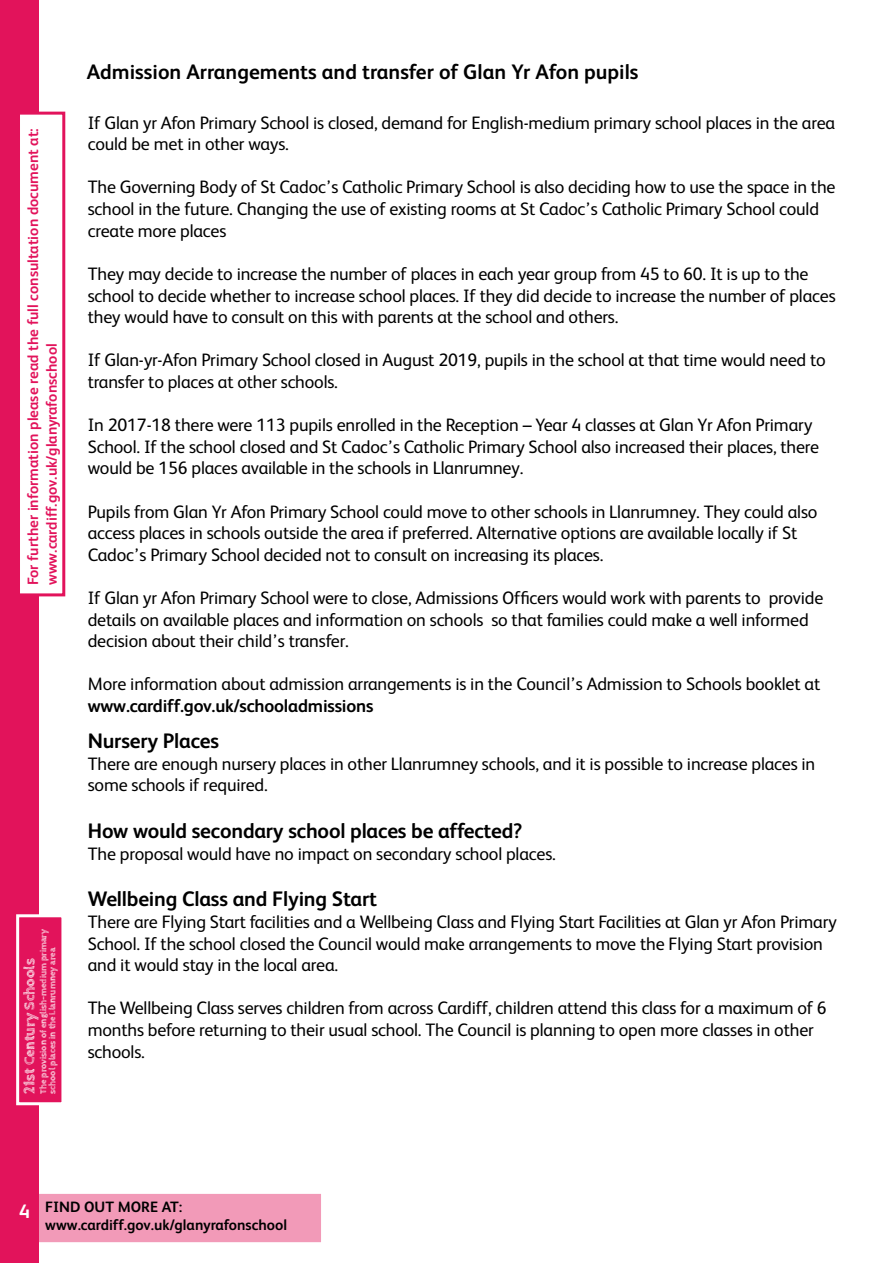
<style>
.page{position:relative;width:893px;height:1263px;background:#fff}
.page>*{position:absolute;margin:0;border:0;box-sizing:border-box;transform-origin:0 0}
.t1{font:700 21px "FS Albert";letter-spacing:-.01em;color:#000}
.t2{font:700 19.5px "FS Albert";color:#fff}
.t3{font:18px/21.6px "FS Albert";letter-spacing:-.01em;color:#000}
.t4{font:700 15px "FS Albert";color:#e2135b}
.t5{font:700 15px "FS Albert";color:#000}
.t6{font:700 14.85px "Cabin Sketch";color:#fff}
.t7{font:700 9px/9px "Cabin Sketch";color:#fff}
.s1{font-weight:700}
</style>
<div class="page">
<div style="left:0;top:0;width:39px;height:1263px;background:#e2135b"></div>
<div style="left:16px;top:914px;width:48px;height:191px;background:#e2135b;border:3px solid #fff"></div>
<div style="left:36px;top:1194px;width:285px;height:48px;background:#f29ab8"></div>
<div style="left:17px;top:112px;width:48px;height:484px;background:#fff;border:3px solid #e2135b"></div>
<p class="t4" style="left:23px;top:585px;width:459px;rotate:-90deg">For further information please read the full consultation document at:</p>
<p class="t4" style="left:42px;top:585px;width:243px;rotate:-90deg">www.cardiff.gov.uk/glanyrafonschool</p>
<p class="t7" style="left:39px;top:1094px;width:166px;rotate:-90deg">The provision of english-medium primary school places in the Llanrumney area</p>
<p class="t6" style="left:21px;top:1094px;width:137px;rotate:-90deg">21st Century Schools</p>
<p class="t1" style="left:87px;top:57px;width:553px">Admission Arrangements and transfer of Glan Yr Afon pupils</p>
<p class="t3" style="left:88px;top:111px;width:749px">If Glan yr Afon Primary School is closed, demand for English-medium primary school places in the area could be met in other ways.</p>
<p class="t3" style="left:88px;top:176px;width:749px">The Governing Body of St Cadoc’s Catholic Primary School is also deciding how to use the space in the school in the future. Changing the use of existing rooms at St Cadoc’s Catholic Primary School could create more places</p>
<p class="t3" style="left:88px;top:262px;width:749px">They may decide to increase the number of places in each year group from 45 to 60. It is up to the school to decide whether to increase school places. If they did decide to increase the number of places they would have to consult on this with parents at the school and others.</p>
<p class="t3" style="left:88px;top:348px;width:739px">If Glan-yr-Afon Primary School closed in August 2019, pupils in the school at that time would need to transfer to places at other schools.</p>
<p class="t3" style="left:88px;top:413px;width:733px">In 2017-18 there were 113 pupils enrolled in the Reception – Year 4 classes at Glan Yr Afon Primary<br>School. If the school closed and St Cadoc’s Catholic Primary School also increased their places, there would be 156 places available in the schools in Llanrumney.</p>
<p class="t3" style="left:88px;top:500px;width:731px">Pupils from Glan Yr Afon Primary School could move to other schools in Llanrumney. They could also access places in schools outside the area if preferred. Alternative options are available locally if St<br>Cadoc’s Primary School decided not to consult on increasing its places.</p>
<p class="t3" style="left:88px;top:586px;width:737px">If Glan yr Afon Primary School were to close, Admissions Officers would work with parents to provide details on available places and information on schools so that families could make a well informed decision about their child’s transfer.</p>
<p class="t3" style="left:88px;top:672px;width:734px">More information about admission arrangements is in the Council’s Admission to Schools booklet at <span class="s1">www.cardiff.gov.uk/schooladmissions</span></p>
<p class="t1" style="left:88px;top:726px;width:133px">Nursery Places</p>
<p class="t3" style="left:88px;top:752px;width:729px">There are enough nursery places in other Llanrumney schools, and it is possible to increase places in some schools if required.</p>
<p class="t1" style="left:88px;top:816px;width:436px">How would secondary school places be affected?</p>
<p class="t3" style="left:88px;top:842px;width:470px">The proposal would have no impact on secondary school places.</p>
<p class="t1" style="left:88px;top:885px;width:291px">Wellbeing Class and Flying Start</p>
<p class="t3" style="left:88px;top:910px;width:751px">There are Flying Start facilities and a Wellbeing Class and Flying Start Facilities at Glan yr Afon Primary<br>School. If the school closed the Council would make arrangements to move the Flying Start provision and it would stay in the local area.</p>
<p class="t3" style="left:88px;top:996px;width:741px">The Wellbeing Class serves children from across Cardiff, children attend this class for a maximum of 6 months before returning to their usual school. The Council is planning to open more classes in other schools.</p>
<p class="t2" style="left:19px;top:1198px;width:12px">4</p>
<p class="t5" style="left:45px;top:1196px;width:138px">FIND OUT MORE AT:</p>
<p class="t5" style="left:45px;top:1215px;width:243px">www.cardiff.gov.uk/glanyrafonschool</p>
</div>
